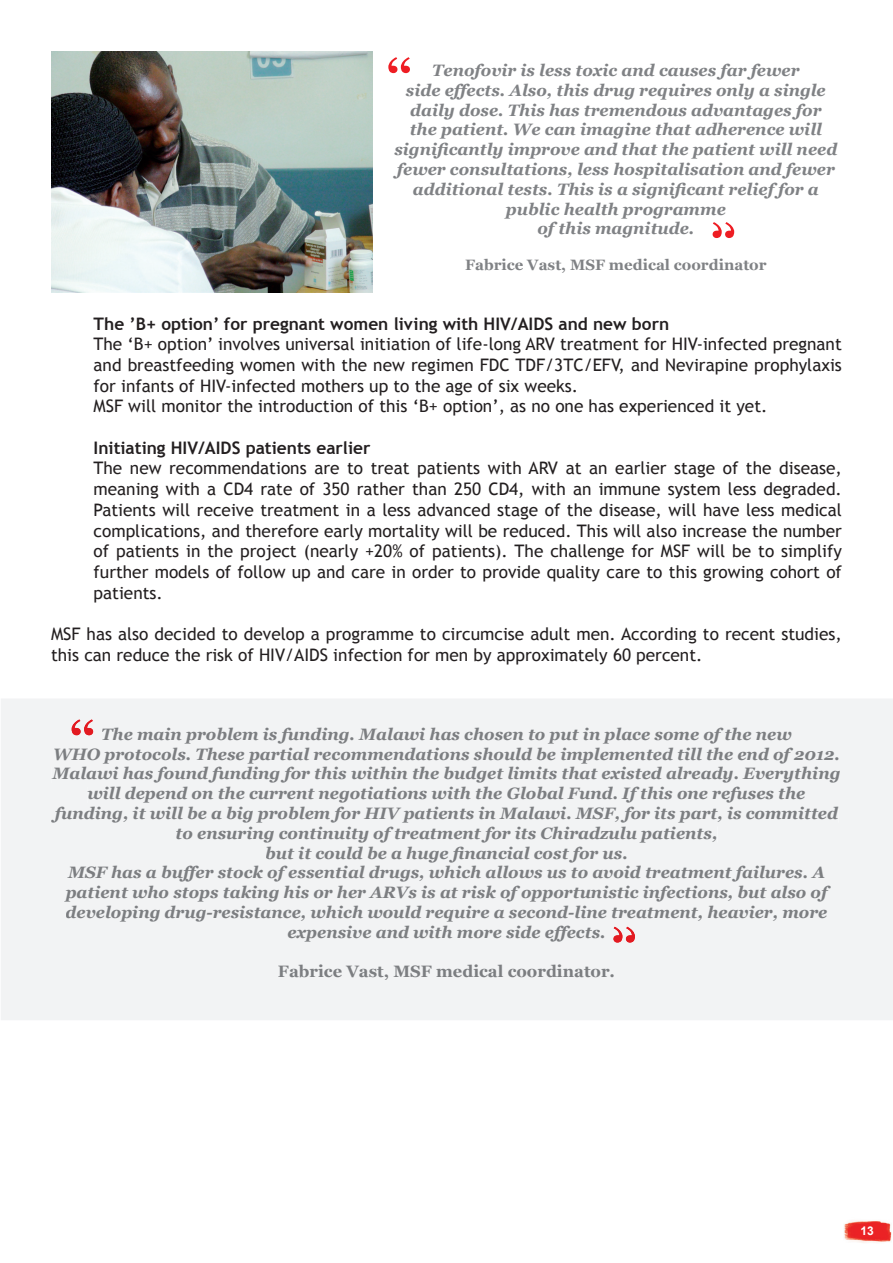
<style>
.page{position:relative;width:893px;height:1263px;background:#fff}
.page>*{position:absolute;margin:0;border:0;box-sizing:border-box;transform-origin:0 0}
.t1{font:17.25px/20.7px "Trebuchet MS";color:#231f20}
.t2{font:700 17.25px "Trebuchet MS";color:#231f20}
.t3{font:italic 700 16.5px/19.8px "Georgia";color:#7c7e81;text-align:center}
.t4{font:italic 700 16.5px/19.8px "Georgia";color:#808285;text-align:center}
.t5{font:700 16.5px "Georgia";color:#7c7e81}
.t6{font:700 15px "Georgia";color:#808285}
.t7{font:700 12px "Arial";color:#fff}
</style>
<div class="page">
<img style="left:844px;top:1220px;width:47px;height:23px">
<img style="left:51px;top:51px;width:321px;height:241px">
<svg style="left:713px;top:222px;width:21px;height:16px"></svg>
<svg style="left:388px;top:57px;width:22px;height:16px"></svg>
<div style="left:1px;top:699px;width:892px;height:321px;background:#f2f3f4"></div>
<div style="left:102px;top:727px;width:690px;height:16px;background:#f2f3f4"></div>
<div style="left:54px;top:747px;width:786px;height:16px;background:#f2f3f4"></div>
<div style="left:52px;top:767px;width:788px;height:16px;background:#f2f3f4"></div>
<div style="left:88px;top:787px;width:717px;height:16px;background:#f2f3f4"></div>
<div style="left:51px;top:806px;width:787px;height:17px;background:#f2f3f4"></div>
<div style="left:176px;top:826px;width:541px;height:16px;background:#f2f3f4"></div>
<div style="left:266px;top:846px;width:360px;height:16px;background:#f2f3f4"></div>
<div style="left:67px;top:866px;width:758px;height:16px;background:#f2f3f4"></div>
<div style="left:64px;top:886px;width:767px;height:16px;background:#f2f3f4"></div>
<div style="left:66px;top:905px;width:761px;height:17px;background:#f2f3f4"></div>
<div style="left:288px;top:925px;width:316px;height:16px;background:#f2f3f4"></div>
<div style="left:278px;top:964px;width:336px;height:16px;background:#f2f3f4"></div>
<svg style="left:72px;top:719px;width:21px;height:16px"></svg>
<svg style="left:613px;top:927px;width:22px;height:16px"></svg>
<p class="t4" style="left:394px;top:60px;width:444px">Tenofovir is less toxic and causes far fewer<br>side effects. Also, this drug requires only a single daily dose. This has tremendous advantages for<br>the patient. We can imagine that adherence will significantly improve and that the patient will need fewer consultations, less hospitalisation and fewer additional tests. This is a significant relief for a public health programme<br>of this magnitude.</p>
<p class="t6" style="left:465px;top:257px;width:303px">Fabrice Vast, MSF medical coordinator</p>
<p class="t2" style="left:94px;top:313px;width:577px">The ’B+ option’ for pregnant women living with HIV/AIDS and new born</p>
<p class="t1" style="left:94px;top:334px;width:750px">The ‘B+ option’ involves universal initiation of life-long ARV treatment for HIV-infected pregnant and breastfeeding women with the new regimen FDC TDF/3TC/EFV, and Nevirapine prophylaxis for infants of HIV-infected mothers up to the age of six weeks.<br>MSF will monitor the introduction of this ‘B+ option’, as no one has experienced it yet.</p>
<p class="t2" style="left:94px;top:437px;width:278px">Initiating HIV/AIDS patients earlier</p>
<p class="t1" style="left:94px;top:458px;width:750px;text-align:justify">The new recommendations are to treat patients with ARV at an earlier stage of the disease, meaning with a CD4 rate of 350 rather than 250 CD4, with an immune system less degraded.<br>Patients will receive treatment in a less advanced stage of the disease, will have less medical complications, and therefore early mortality will be reduced. This will also increase the number of patients in the project (nearly +20% of patients). The challenge for MSF will be to simplify further models of follow up and care in order to provide quality care to this growing cohort of patients.</p>
<p class="t1" style="left:51px;top:624px;width:792px">MSF has also decided to develop a programme to circumcise adult men. According to recent studies, this can reduce the risk of HIV/AIDS infection for men by approximately 60 percent.</p>
<p class="t3" style="left:53px;top:724px;width:789px">The main problem is funding. Malawi has chosen to put in place some of the new<br>WHO protocols. These partial recommendations should be implemented till the end of 2012.<br>Malawi has found funding for this within the budget limits that existed already. Everything will depend on the current negotiations with the Global Fund. If this one refuses the funding, it will be a big problem for HIV patients in Malawi. MSF, for its part, is committed to ensuring continuity of treatment for its Chiradzulu patients,<br>but it could be a huge financial cost for us.<br>MSF has a buffer stock of essential drugs, which allows us to avoid treatment failures. A patient who stops taking his or her ARVs is at risk of opportunistic infections, but also of developing drug-resistance, which would require a second-line treatment, heavier, more expensive and with more side effects.</p>
<p class="t5" style="left:278px;top:961px;width:339px">Fabrice Vast, MSF medical coordinator.</p>
<p class="t7" style="left:861px;top:1223px;width:15px">13</p>
</div>
